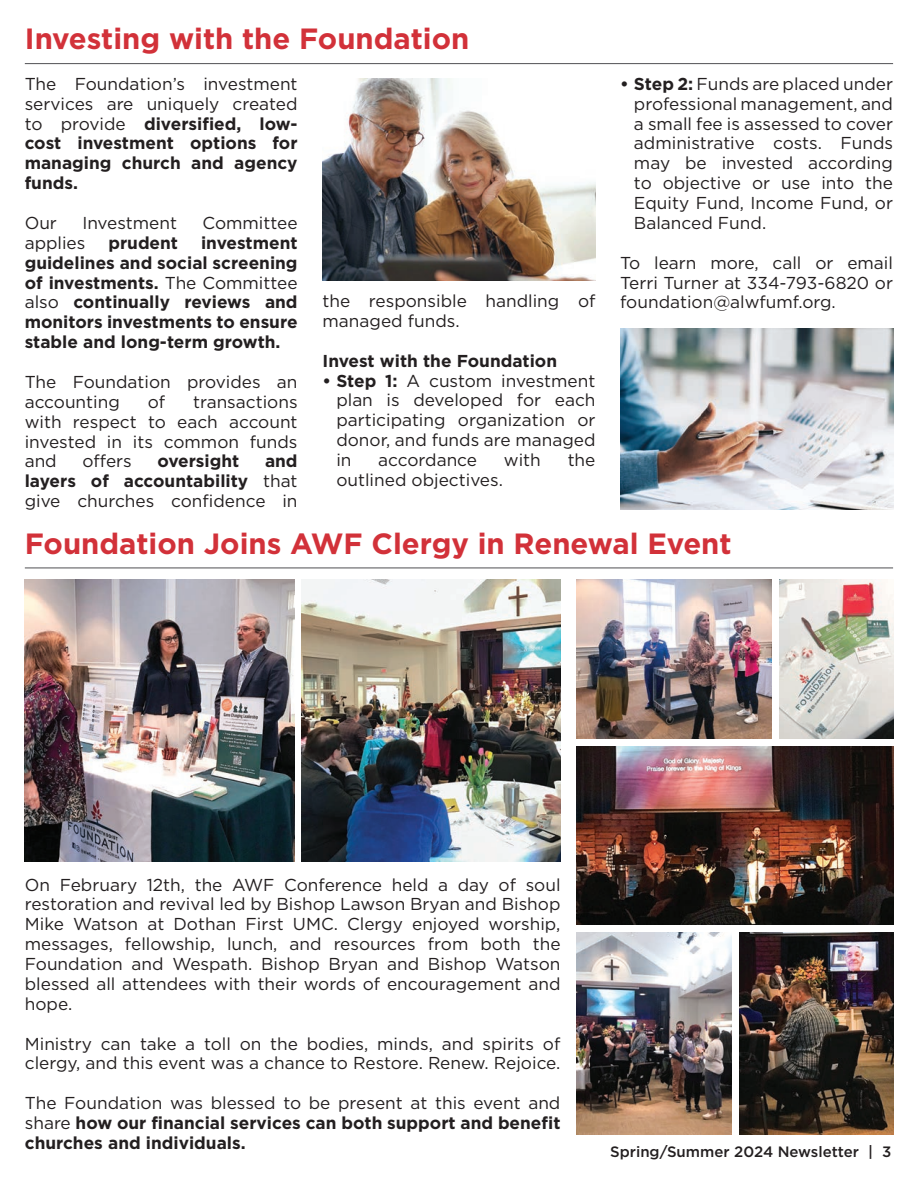
<style>
.page{position:relative;width:918px;height:1188px;background:#fff}
.page>*{position:absolute;margin:0;border:0;box-sizing:border-box;transform-origin:0 0}
.t1{font:700 29.25px "Gotham HTF";color:#d23139}
.t2{font:17.25px/19.8px "Gotham HTF";color:#231f20;text-align:justify}
.t3{font:700 17.25px/19.8px "Gotham HTF";color:#231f20;text-align:justify}
.t4{font:500 15px "Gotham HTF";color:#231f20}
.s1{font-weight:400}
.s2{font-weight:700}
</style>
<div class="page">
<hr style="left:25px;top:63px;width:868px;height:1px;background:#636366">
<hr style="left:25px;top:567px;width:868px;height:1px;background:#636366">
<img style="left:739px;top:933px;width:154px;height:202px">
<img style="left:25px;top:579px;width:269px;height:282px">
<img style="left:576px;top:933px;width:156px;height:202px">
<img style="left:576px;top:579px;width:196px;height:159px">
<img style="left:780px;top:579px;width:113px;height:159px">
<img style="left:576px;top:747px;width:317px;height:177px">
<img style="left:302px;top:579px;width:259px;height:282px">
<img style="left:323px;top:78px;width:272px;height:203px">
<img style="left:620px;top:328px;width:273px;height:182px">
<p class="t1" style="left:25px;top:22px;width:446px">Investing with the Foundation</p>
<p class="t3" style="left:25px;top:73px;width:274px"><span class="s1">The Foundation’s investment services are uniquely created to provide</span> diversified, low&shy;cost investment options for managing church and agency funds.</p>
<p class="t2" style="left:25px;top:213px;width:34px">Our</p>
<p class="t2" style="left:82px;top:213px;width:96px">Investment</p>
<p class="t2" style="left:202px;top:213px;width:97px">Committee</p>
<p class="t2" style="left:25px;top:233px;width:62px">applies</p>
<p class="t3" style="left:108px;top:232px;width:71px">prudent</p>
<p class="t3" style="left:25px;top:232px;width:274px;text-indent:176px">investment guidelines and social screening of investments. <span class="s1">The Committee also</span> continually reviews and monitors investments to ensure stable and long-term growth.</p>
<p class="t2" style="left:25px;top:372px;width:274px">The Foundation provides an accounting</p>
<p class="t2" style="left:148px;top:392px;width:19px">of</p>
<p class="t2" style="left:25px;top:392px;width:274px;text-indent:168px">transactions with respect to each account invested in its common funds and</p>
<p class="t2" style="left:82px;top:451px;width:51px">offers</p>
<p class="t3" style="left:157px;top:451px;width:83px">oversight</p>
<p class="t2" style="left:25px;top:451px;width:274px;text-indent:240px"><span class="s2">and layers of accountability</span> that give churches confidence in</p>
<p class="t2" style="left:323px;top:291px;width:274px">the responsible handling of managed funds.</p>
<p class="t3" style="left:323px;top:350px;width:236px">Invest with the Foundation</p>
<p class="t2" style="left:336px;top:370px;width:261px;text-indent:-14px"><span class="s2">• Step 1:</span> A custom investment plan is developed for each participating organization or donor, and funds are managed in</p>
<p class="t2" style="left:378px;top:450px;width:100px">accordance</p>
<p class="t2" style="left:504px;top:450px;width:38px">with</p>
<p class="t2" style="left:568px;top:450px;width:29px">the</p>
<p class="t2" style="left:336px;top:470px;width:168px">outlined objectives.</p>
<p class="t2" style="left:634px;top:74px;width:261px;text-indent:-14px"><span class="s2">• Step 2:</span> Funds are placed under professional management, and a small fee is assessed to cover administrative costs. Funds may be invested according to objective or use into the Equity Fund, Income Fund, or Balanced Fund.</p>
<p class="t2" style="left:620px;top:252px;width:274px">To learn more, call or email Terri Turner at 334-793-6820 or foundation@alwfumf.org.</p>
<p class="t1" style="left:25px;top:527px;width:708px">Foundation Joins AWF Clergy in Renewal Event</p>
<p class="t2" style="left:25px;top:874px;width:537px">On February 12th, the AWF Conference held a day of soul restoration and revival led by Bishop Lawson Bryan and Bishop Mike Watson at Dothan First UMC. Clergy enjoyed worship, messages, fellowship, lunch, and resources from both the Foundation and Wespath. Bishop Bryan and Bishop Watson blessed all attendees with their words of encouragement and hope.</p>
<p class="t2" style="left:25px;top:1033px;width:537px">Ministry can take a toll on the bodies, minds, and spirits of clergy, and this event was a chance to Restore. Renew. Rejoice.</p>
<p class="t3" style="left:25px;top:1093px;width:537px"><span class="s1">The Foundation was blessed to be present at this event and share</span> how our financial services can both support and benefit churches and individuals.</p>
<p class="t4" style="left:610px;top:1144px;width:283px">Spring/Summer 2024 Newsletter | 3</p>
</div>
